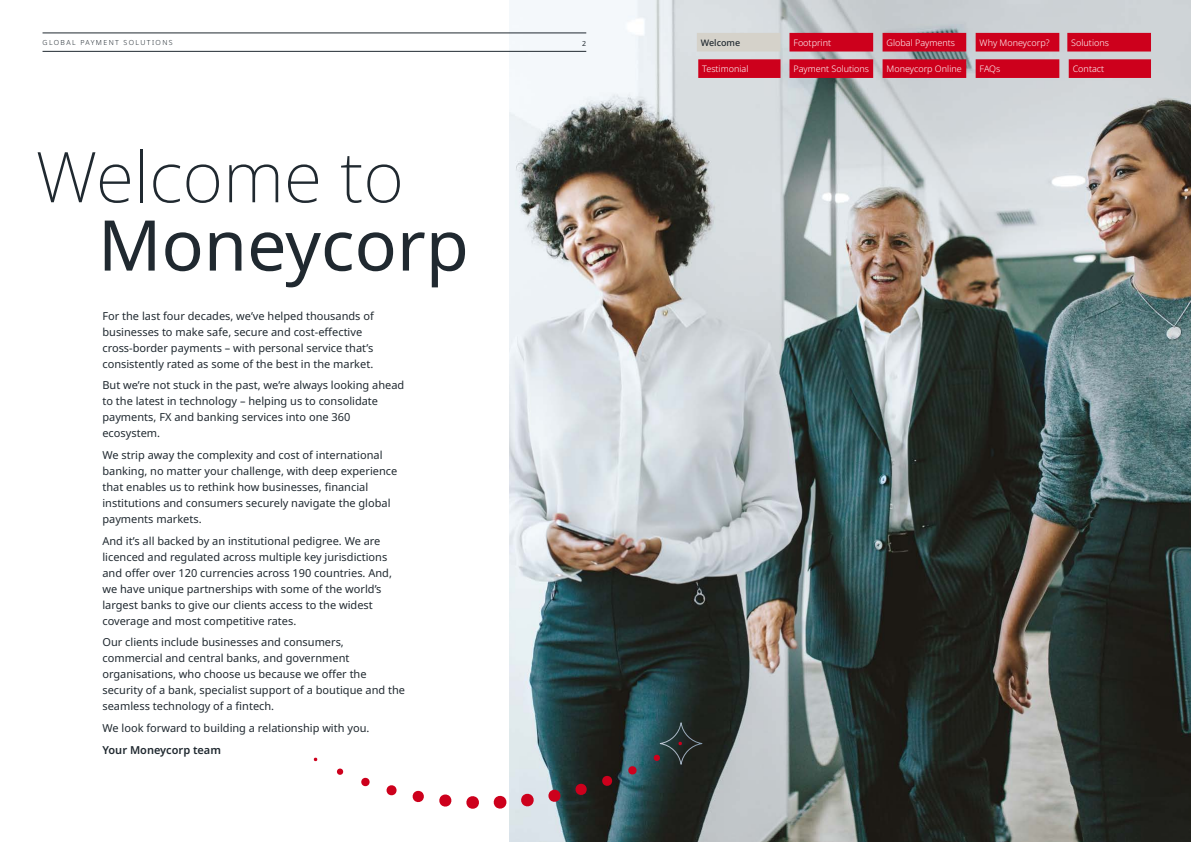
<style>
.page{position:relative;width:1191px;height:842px;background:#fff}
.page>*{position:absolute;margin:0;border:0;box-sizing:border-box;transform-origin:0 0}
.t1{font:200 70px "Noto Sans";color:#202930}
.t2{font:70px "Noto Sans";color:#202930}
.t3{font:11px/16px "Noto Sans";color:#202930}
.t4{font:600 11px "Noto Sans";color:#202930}
.t5{font:300 9px "Noto Sans";color:#fff}
.t6{font:500 9px "Noto Sans";color:#202930}
.t7{font:300 7px "Noto Sans";letter-spacing:.2em;color:#202930}
.t8{font:7px "Noto Sans";color:#202930}
</style>
<div class="page">
<img style="left:509px;top:0;width:682px;height:842px">
<hr style="left:43px;top:33px;width:543px;height:1px;background:#202930">
<hr style="left:43px;top:51px;width:543px;height:1px;background:#202930">
<div style="left:789px;top:59px;width:84px;height:19px;background:#cd001c"></div>
<div style="left:789px;top:33px;width:84px;height:19px;background:#cd001c"></div>
<div style="left:882px;top:33px;width:84px;height:19px;background:#cd001c"></div>
<div style="left:975px;top:33px;width:84px;height:19px;background:#cd001c"></div>
<div style="left:882px;top:59px;width:84px;height:19px;background:#cd001c"></div>
<div style="left:1067px;top:33px;width:84px;height:19px;background:#cd001c"></div>
<div style="left:975px;top:59px;width:84px;height:19px;background:#cd001c"></div>
<div style="left:698px;top:59px;width:82px;height:19px;background:#cd001c"></div>
<div style="left:1068px;top:59px;width:83px;height:19px;background:#cd001c"></div>
<div style="left:697px;top:33px;width:83px;height:19px;background:#d5d2ca"></div>
<svg style="left:653px;top:712px;width:49px;height:62px;background:#273636"></svg>
<svg style="left:628px;top:766px;width:9px;height:9px"></svg>
<svg style="left:601px;top:775px;width:12px;height:11px"></svg>
<svg style="left:575px;top:783px;width:12px;height:13px"></svg>
<svg style="left:548px;top:789px;width:13px;height:13px"></svg>
<svg style="left:520px;top:793px;width:14px;height:14px"></svg>
<svg style="left:493px;top:795px;width:14px;height:14px"></svg>
<svg style="left:466px;top:796px;width:13px;height:13px"></svg>
<svg style="left:439px;top:794px;width:13px;height:13px"></svg>
<svg style="left:412px;top:790px;width:12px;height:13px"></svg>
<svg style="left:386px;top:785px;width:11px;height:11px"></svg>
<svg style="left:361px;top:777px;width:9px;height:10px"></svg>
<svg style="left:336px;top:768px;width:7px;height:7px"></svg>
<svg style="left:313px;top:757px;width:4px;height:4px"></svg>
<p class="t7" style="left:43px;top:37px;width:132px">GLOBAL PAYMENT SOLUTIONS</p>
<p class="t8" style="left:582px;top:38px;width:6px">2</p>
<h1 class="t1" style="left:36px;top:127px;width:370px">Welcome to</h1>
<h1 class="t2" style="left:98px;top:196px;width:372px">Moneycorp</h1>
<p class="t3" style="left:102px;top:308px;width:273px">For the last four decades, we’ve helped thousands of businesses to make safe, secure and cost-effective cross-border payments – with personal service that’s consistently rated as some of the best in the market.</p>
<p class="t3" style="left:102px;top:378px;width:303px">But we’re not stuck in the past, we’re always looking ahead to the latest in technology – helping us to consolidate payments, FX and banking services into one 360 ecosystem.</p>
<p class="t3" style="left:102px;top:447px;width:296px">We strip away the complexity and cost of international banking, no matter your challenge, with deep experience that enables us to rethink how businesses, financial institutions and consumers securely navigate the global payments markets.</p>
<p class="t3" style="left:102px;top:533px;width:291px">And it’s all backed by an institutional pedigree. We are licenced and regulated across multiple key jurisdictions and offer over 120 currencies across 190 countries. And, we have unique partnerships with some of the world’s largest banks to give our clients access to the widest coverage and most competitive rates.</p>
<p class="t3" style="left:102px;top:635px;width:304px">Our clients include businesses and consumers, commercial and central banks, and government organisations, who choose us because we offer the security of a bank, specialist support of a boutique and the seamless technology of a fintech.</p>
<p class="t3" style="left:102px;top:720px;width:268px">We look forward to building a relationship with you.</p>
<p class="t4" style="left:102px;top:742px;width:120px">Your Moneycorp team</p>
<p class="t6" style="left:701px;top:36px;width:41px">Welcome</p>
<p class="t5" style="left:793px;top:36px;width:39px">Footprint</p>
<p class="t5" style="left:886px;top:36px;width:70px">Global Payments</p>
<p class="t5" style="left:979px;top:36px;width:71px">Why Moneycorp?</p>
<p class="t5" style="left:886px;top:63px;width:77px">Moneycorp Online</p>
<p class="t5" style="left:1071px;top:36px;width:39px">Solutions</p>
<p class="t5" style="left:702px;top:63px;width:48px">Testimonial</p>
<p class="t5" style="left:979px;top:63px;width:22px">FAQs</p>
<p class="t5" style="left:1072px;top:63px;width:33px">Contact</p>
<p class="t5" style="left:793px;top:63px;width:77px">Payment Solutions</p>
</div>
